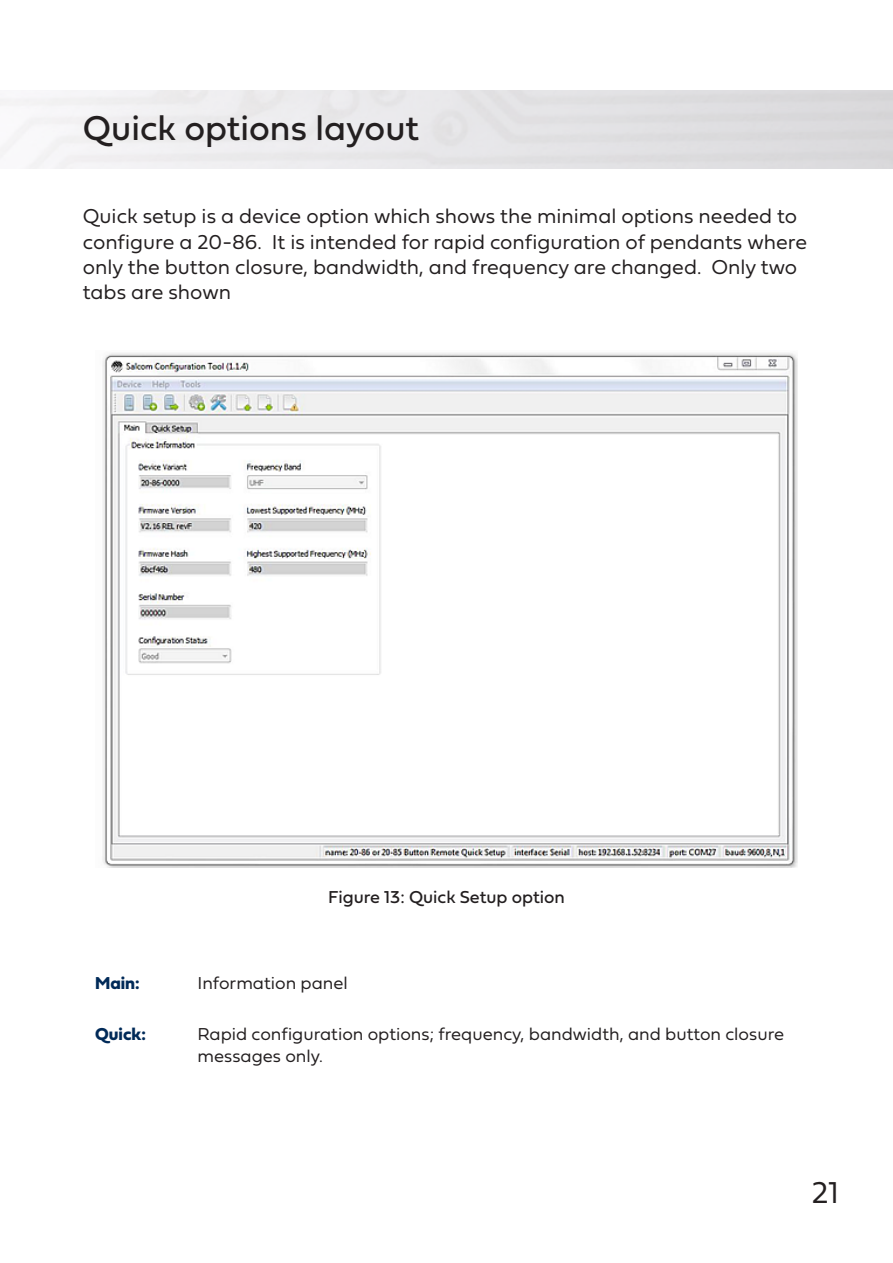
<style>
.page{position:relative;width:893px;height:1263px;background:#fff}
.page>*{position:absolute;margin:0;border:0;box-sizing:border-box;transform-origin:0 0}
.t1{font:36px "Fieldwork Geo Regular";color:#231f20}
.t2{font:31.5px "Fieldwork Geo Light";color:#231f20}
.t3{font:21px/25.2px "Fieldwork Geo Light";color:#231f20}
.t4{font:18px/21.6px "Fieldwork Geo Light";color:#231f20}
.t5{font:18px "Fieldwork Geo Regular";color:#231f20}
.t6{font:18px "Fieldwork Geo Bold";color:#002a58}
</style>
<div class="page">
<img style="left:102px;top:352px;width:696px;height:515px">
<p class="t1" style="left:83px;top:100px;width:338px">Quick options layout</p>
<p class="t3" style="left:83px;top:203px;width:726px">Quick setup is a device option which shows the minimal options needed to configure a 20-86. It is intended for rapid configuration of pendants where only the button closure, bandwidth, and frequency are changed. Only two tabs are shown</p>
<p class="t6" style="left:95px;top:968px;width:46px">Main:</p>
<p class="t6" style="left:95px;top:1020px;width:52px">Quick:</p>
<p class="t5" style="left:328px;top:883px;width:238px">Figure 13: Quick Setup option</p>
<p class="t4" style="left:197px;top:971px;width:152px">Information panel</p>
<p class="t4" style="left:197px;top:1022px;width:588px">Rapid configuration options; frequency, bandwidth, and button closure messages only.</p>
<p class="t2" style="left:812px;top:1168px;width:29px">21</p>
</div>
